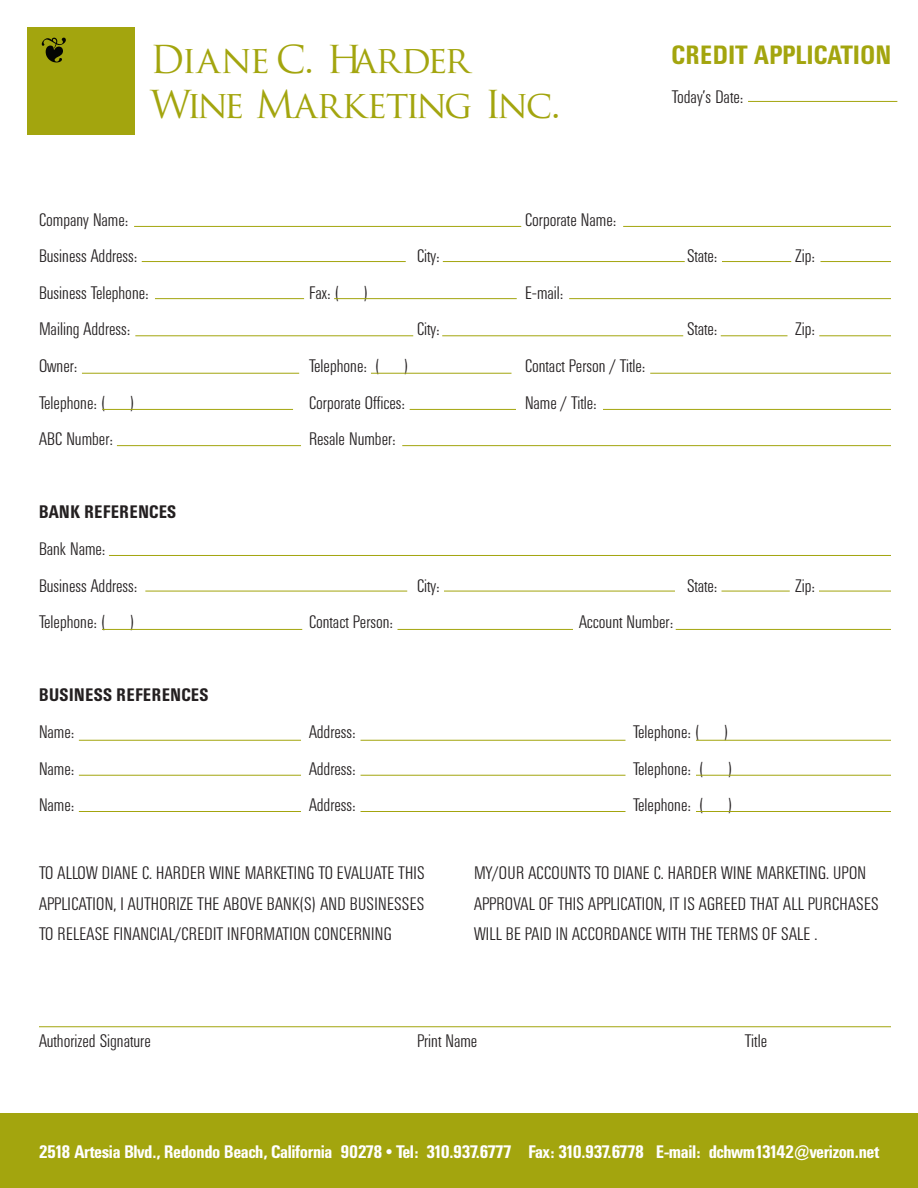
<style>
.page{position:relative;width:918px;height:1188px;background:#fff}
.page>*{position:absolute;margin:0;border:0;box-sizing:border-box;transform-origin:0 0}
.t1{font:37.5px/45px "Trajan Pro";letter-spacing:-.065em;color:#a3a50e}
.t2{font:700 26.25px "Univers Condensed BQ";letter-spacing:.02em;color:#a3a50e}
.t3{font:300 18px/30.6px "Univers Condensed BQ";color:#231f20}
.t4{font:300 18px/30.6px "Univers Condensed BQ";letter-spacing:.02em;color:#231f20}
.t5{font:700 18px "Univers Condensed BQ";letter-spacing:-.02em;color:#fff}
.t6{font:700 18px "Univers Condensed BQ";letter-spacing:.03em;color:#231f20}
</style>
<div class="page">
<div style="left:0;top:1114px;width:918px;height:74px;background:#a3a50e"></div>
<hr style="left:134px;top:226px;width:387px;height:1px;background:#a3a50e">
<hr style="left:142px;top:261px;width:264px;height:1px;background:#a3a50e">
<hr style="left:155px;top:298px;width:149px;height:1px;background:#a3a50e">
<hr style="left:135px;top:336px;width:278px;height:1px;background:#a3a50e">
<hr style="left:82px;top:373px;width:217px;height:1px;background:#a3a50e">
<hr style="left:102px;top:409px;width:191px;height:1px;background:#a3a50e">
<hr style="left:117px;top:445px;width:184px;height:1px;background:#a3a50e">
<hr style="left:109px;top:555px;width:782px;height:1px;background:#a3a50e">
<hr style="left:145px;top:591px;width:262px;height:1px;background:#a3a50e">
<hr style="left:102px;top:629px;width:200px;height:1px;background:#a3a50e">
<hr style="left:398px;top:629px;width:175px;height:1px;background:#a3a50e">
<hr style="left:676px;top:629px;width:215px;height:1px;background:#a3a50e">
<hr style="left:79px;top:740px;width:222px;height:1px;background:#a3a50e">
<hr style="left:79px;top:775px;width:222px;height:1px;background:#a3a50e">
<hr style="left:79px;top:811px;width:222px;height:1px;background:#a3a50e">
<hr style="left:39px;top:1026px;width:852px;height:1px;background:#a3a50e">
<hr style="left:361px;top:740px;width:264px;height:1px;background:#a3a50e">
<hr style="left:361px;top:775px;width:264px;height:1px;background:#a3a50e">
<hr style="left:361px;top:811px;width:264px;height:1px;background:#a3a50e">
<hr style="left:696px;top:740px;width:195px;height:1px;background:#a3a50e">
<hr style="left:696px;top:775px;width:195px;height:1px;background:#a3a50e">
<hr style="left:696px;top:811px;width:195px;height:1px;background:#a3a50e">
<hr style="left:444px;top:591px;width:231px;height:1px;background:#a3a50e">
<hr style="left:722px;top:591px;width:68px;height:1px;background:#a3a50e">
<hr style="left:819px;top:591px;width:72px;height:1px;background:#a3a50e">
<hr style="left:402px;top:445px;width:489px;height:1px;background:#a3a50e">
<hr style="left:410px;top:409px;width:106px;height:1px;background:#a3a50e">
<hr style="left:603px;top:409px;width:288px;height:1px;background:#a3a50e">
<hr style="left:371px;top:373px;width:141px;height:1px;background:#a3a50e">
<hr style="left:650px;top:373px;width:241px;height:1px;background:#a3a50e">
<hr style="left:442px;top:336px;width:241px;height:1px;background:#a3a50e">
<hr style="left:721px;top:336px;width:67px;height:1px;background:#a3a50e">
<hr style="left:819px;top:336px;width:72px;height:1px;background:#a3a50e">
<hr style="left:334px;top:298px;width:183px;height:1px;background:#a3a50e">
<hr style="left:569px;top:298px;width:322px;height:1px;background:#a3a50e">
<hr style="left:443px;top:261px;width:242px;height:1px;background:#a3a50e">
<hr style="left:722px;top:261px;width:69px;height:1px;background:#a3a50e">
<hr style="left:820px;top:261px;width:71px;height:1px;background:#a3a50e">
<hr style="left:623px;top:226px;width:268px;height:1px;background:#a3a50e">
<hr style="left:748px;top:101px;width:149px;height:1px;background:#a3a50e">
<div style="left:27px;top:27px;width:107px;height:107px;background:#a3a50e"></div>
<svg style="left:42px;top:38px;width:24px;height:24px"></svg>
<h1 class="t1" style="left:150px;top:37px;width:412px">Diane C. Harder<br>Wine Marketing Inc.</h1>
<p class="t2" style="left:671px;top:40px;width:221px">CREDIT APPLICATION</p>
<p class="t3" style="left:672px;top:82px;width:73px">Today’s Date:</p>
<p class="t3" style="left:39px;top:205px;width:91px">Company Name:</p>
<p class="t3" style="left:525px;top:205px;width:93px">Corporate Name:</p>
<p class="t3" style="left:39px;top:241px;width:100px">Business Address:</p>
<p class="t3" style="left:417px;top:241px;width:24px">City:</p>
<p class="t3" style="left:687px;top:241px;width:32px">State:</p>
<p class="t3" style="left:795px;top:241px;width:21px">Zip:</p>
<p class="t3" style="left:39px;top:278px;width:111px">Business Telephone:</p>
<p class="t3" style="left:309px;top:278px;width:31px">Fax: (</p>
<p class="t3" style="left:364px;top:278px;width:6px">)</p>
<p class="t3" style="left:525px;top:278px;width:40px">E-mail:</p>
<p class="t3" style="left:39px;top:314px;width:93px">Mailing Address:</p>
<p class="t3" style="left:417px;top:314px;width:24px">City:</p>
<p class="t3" style="left:687px;top:314px;width:32px">State:</p>
<p class="t3" style="left:795px;top:314px;width:21px">Zip:</p>
<p class="t3" style="left:39px;top:351px;width:40px">Owner:</p>
<p class="t3" style="left:309px;top:351px;width:72px">Telephone: (</p>
<p class="t3" style="left:404px;top:351px;width:6px">)</p>
<p class="t3" style="left:525px;top:351px;width:122px">Contact Person / Title:</p>
<p class="t3" style="left:39px;top:388px;width:68px">Telephone: (</p>
<p class="t3" style="left:130px;top:388px;width:6px">)</p>
<p class="t3" style="left:309px;top:388px;width:97px">Corporate Offices:</p>
<p class="t3" style="left:525px;top:388px;width:73px">Name / Title:</p>
<p class="t3" style="left:39px;top:424px;width:75px">ABC Number:</p>
<p class="t3" style="left:309px;top:424px;width:88px">Resale Number:</p>
<p class="t6" style="left:39px;top:502px;width:139px">BANK REFERENCES</p>
<p class="t3" style="left:39px;top:531px;width:100px;line-height:36.6px">Bank Name:<br>Business Address:</p>
<p class="t3" style="left:417px;top:571px;width:24px">City:</p>
<p class="t3" style="left:687px;top:571px;width:32px">State:</p>
<p class="t3" style="left:795px;top:571px;width:21px">Zip:</p>
<p class="t3" style="left:39px;top:607px;width:68px">Telephone: (</p>
<p class="t3" style="left:130px;top:607px;width:6px">)</p>
<p class="t3" style="left:309px;top:607px;width:85px">Contact Person:</p>
<p class="t3" style="left:579px;top:607px;width:96px">Account Number:</p>
<p class="t6" style="left:39px;top:685px;width:171px">BUSINESS REFERENCES</p>
<p class="t3" style="left:39px;top:717px;width:37px">Name:</p>
<p class="t3" style="left:309px;top:717px;width:48px">Address:</p>
<p class="t3" style="left:633px;top:717px;width:68px">Telephone: (</p>
<p class="t3" style="left:724px;top:717px;width:6px">)</p>
<p class="t3" style="left:39px;top:754px;width:37px">Name:</p>
<p class="t3" style="left:309px;top:754px;width:48px">Address:</p>
<p class="t3" style="left:633px;top:754px;width:72px">Telephone: (</p>
<p class="t3" style="left:728px;top:754px;width:6px">)</p>
<p class="t3" style="left:39px;top:790px;width:37px">Name:</p>
<p class="t3" style="left:309px;top:790px;width:48px">Address:</p>
<p class="t3" style="left:633px;top:790px;width:72px">Telephone: (</p>
<p class="t3" style="left:728px;top:790px;width:6px">)</p>
<p class="t3" style="left:39px;top:858px;width:387px;text-align:justify">TO ALLOW DIANE C. HARDER WINE MARKETING TO EVALUATE THIS APPLICATION, I AUTHORIZE THE ABOVE BANK(S) AND BUSINESSES TO RELEASE FINANCIAL/CREDIT INFORMATION CONCERNING</p>
<p class="t4" style="left:474px;top:858px;width:406px">MY/OUR ACCOUNTS TO DIANE C. HARDER WINE MARKETING. UPON<br>APPROVAL OF THIS APPLICATION, IT IS AGREED THAT ALL PURCHASES<br>WILL BE PAID IN ACCORDANCE WITH THE TERMS OF SALE .</p>
<p class="t3" style="left:39px;top:1026px;width:113px">Authorized Signature</p>
<p class="t3" style="left:417px;top:1026px;width:62px">Print Name</p>
<p class="t3" style="left:745px;top:1026px;width:24px">Title</p>
<p class="t5" style="left:39px;top:1141px;width:842px">2518 Artesia Blvd., Redondo Beach, California 90278 • Tel: 310.937.6777 Fax: 310.937.6778 E-mail: dchwm13142@verizon.net</p>
</div>
